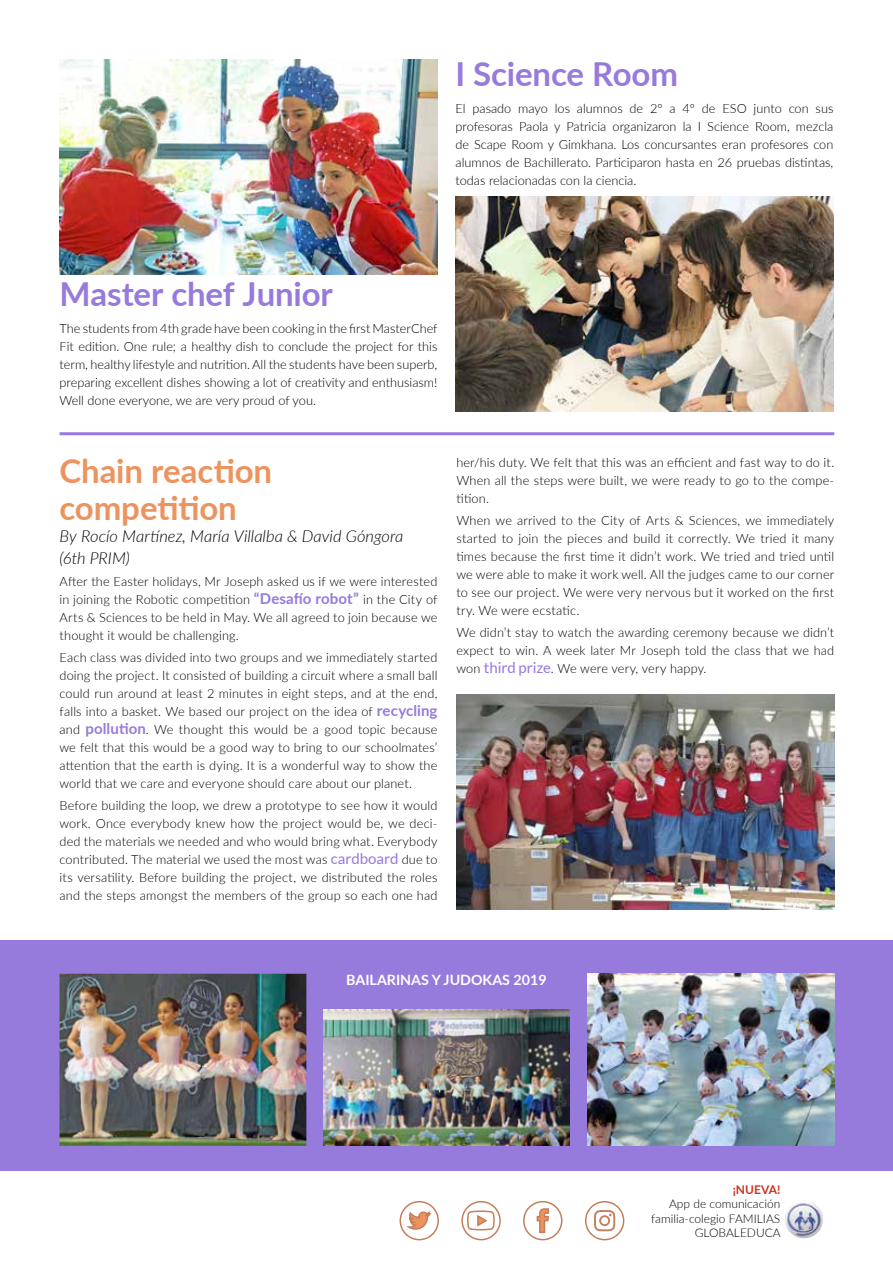
<style>
.page{position:relative;width:893px;height:1263px;background:#fff}
.page>*{position:absolute;margin:0;border:0;box-sizing:border-box;transform-origin:0 0}
.t1{font:700 33px "Lato";letter-spacing:-.005em;color:#967adc}
.t2{font:700 33px/37.5px "Lato";letter-spacing:-.005em;color:#ec935e}
.t3{font:italic 300 16.5px/21.8px "Lato";color:#000}
.t4{font:700 14.25px "Lato";color:#fff}
.t5{font:300 12.75px/18px "Lato";letter-spacing:.01em;color:#000;text-align:justify}
.t6{font:300 12px/14.4px "Lato";color:#000;text-align:right}
.t7{font:700 12px "Lato";color:#ca3422}
.s1{font-weight:700;font-size:15px;color:#967adc}
.s2{font-weight:400;font-size:15px;color:#967adc}
</style>
<div class="page">
<div style="left:0;top:940px;width:893px;height:231px;background:#967adc"></div>
<img style="left:60px;top:60px;width:377px;height:214px">
<img style="left:785px;top:1200px;width:38px;height:38px;border-radius:19px">
<div style="left:399px;top:1201px;width:40px;height:39px;border:2px solid #c47e5a;border-radius:50%"></div>
<svg style="left:407px;top:1209px;width:27px;height:21px"></svg>
<div style="left:523px;top:1201px;width:39px;height:39px;border:2px solid #c47e5a;border-radius:50%"></div>
<svg style="left:536px;top:1208px;width:13px;height:26px"></svg>
<div style="left:585px;top:1201px;width:39px;height:39px;border:2px solid #c47e5a;border-radius:50%"></div>
<svg style="left:594px;top:1210px;width:21px;height:21px"></svg>
<div style="left:461px;top:1201px;width:40px;height:39px;border:2px solid #c47e5a;border-radius:50%"></div>
<svg style="left:466px;top:1209px;width:30px;height:22px"></svg>
<img style="left:587px;top:974px;width:247px;height:172px">
<img style="left:60px;top:974px;width:246px;height:172px">
<img style="left:456px;top:694px;width:378px;height:215px">
<img style="left:455px;top:196px;width:378px;height:215px">
<hr style="left:60px;top:432px;width:774px;height:3px;background:#967adc">
<img style="left:323px;top:1009px;width:247px;height:137px">
<h1 class="t1" style="left:455px;top:50px;width:224px">I Science Room</h1>
<p class="t5" style="left:455px;top:99px;width:379px">El pasado mayo los alumnos de 2º a 4º de ESO junto con sus profesoras Paola y Patricia organizaron la I Science Room, mezcla de Scape Room y Gimkhana. Los concursantes eran profesores con alumnos de Bachillerato. Participaron hasta en 26 pruebas distintas, todas relacionadas con la ciencia.</p>
<h1 class="t1" style="left:60px;top:269px;width:275px">Master chef Junior</h1>
<p class="t5" style="left:60px;top:319px;width:380px">The students from 4th grade have been cooking in the first MasterChef Fit edition. One rule; a healthy dish to conclude the project for this term, healthy lifestyle and nutrition. All the students have been superb, preparing excellent dishes showing a lot of creativity and enthusiasm!<br>Well done everyone, we are very proud of you.</p>
<h1 class="t2" style="left:60px;top:451px;width:214px">Chain reaction competition</h1>
<p class="t3" style="left:60px;top:524px;width:345px">By Rocío Martínez, María Villalba &amp; David Góngora (6th PRIM)</p>
<p class="t5" style="left:60px;top:572px;width:379px">After the Easter holidays, Mr Joseph asked us if we were interested in joining the Robotic competition <span class="s1">“Desafío robot”</span> in the City of Arts &amp; Sciences to be held in May. We all agreed to join because we thought it would be challenging.</p>
<p class="t5" style="left:60px;top:648px;width:379px">Each class was divided into two groups and we immediately started doing the project. It consisted of building a circuit where a small ball could run around at least 2 minutes in eight steps, and at the end, falls into a basket. We based our project on the idea of <span class="s1">recycling </span>and <span class="s1">pollution</span>. We thought this would be a good topic because we felt that this would be a good way to bring to our schoolmates’ attention that the earth is dying. It is a wonderful way to show the world that we care and everyone should care about our planet.</p>
<p class="t5" style="left:60px;top:796px;width:379px">Before building the loop, we drew a prototype to see how it would work. Once everybody knew how the project would be, we deci&shy;ded the materials we needed and who would bring what. Everybody contributed. The material we used the most was <span class="s2">cardboard</span> due to its versatility. Before building the project, we distributed the roles and the steps amongst the members of the group so each one had</p>
<p class="t5" style="left:456px;top:453px;width:379px">her/his duty. We felt that this was an efficient and fast way to do it.<br>When all the steps were built, we were ready to go to the compe&shy;tition.</p>
<p class="t5" style="left:456px;top:511px;width:379px">When we arrived to the City of Arts &amp; Sciences, we immediately started to join the pieces and build it correctly. We tried it many times because the first time it didn’t work. We tried and tried until we were able to make it work well. All the judges came to our corner to see our project. We were very nervous but it worked on the first try. We were ecstatic.</p>
<p class="t5" style="left:456px;top:623px;width:379px">We didn’t stay to watch the awarding ceremony because we didn’t expect to win. A week later Mr Joseph told the class that we had won <span class="s2">third prize</span>. We were very, very happy.</p>
<p class="t4" style="left:346px;top:969px;width:202px">BAILARINAS Y JUDOKAS 2019</p>
<p class="t7" style="left:733px;top:1181px;width:49px">¡NUEVA!</p>
<p class="t6" style="left:651px;top:1196px;width:131px">App de comunicación familia-colegio FAMILIAS<br>GLOBALEDUCA</p>
</div>
